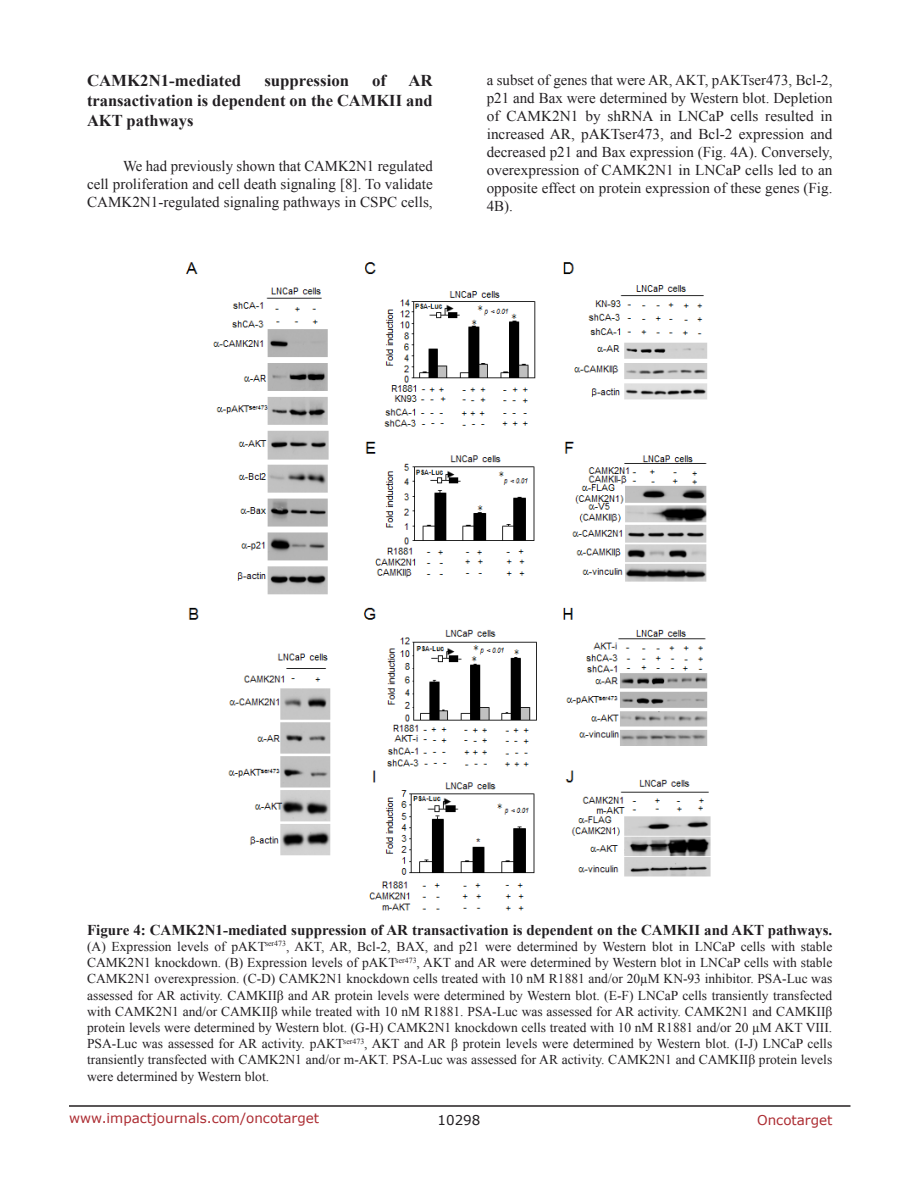
<style>
.page{position:relative;width:918px;height:1188px;background:#fff}
.page>*{position:absolute;margin:0;border:0;box-sizing:border-box;transform-origin:0 0}
.SubHeading{font:700 16.5px/19.8px "Times New Roman";color:#221f22;text-align:justify}
.BodyText{font:15px/18px "Times New Roman";color:#221f22;text-align:justify}
.FigureText{font:700 15px "Times New Roman";color:#221f22}
.FigureText-2{font:13.5px/16.2px "Times New Roman";color:#221f22;text-align:justify}
.t1{font:13.5px "Verdana";color:#ac2b31}
.t2{font:13.5px "Verdana";color:#221f22}
.s1{color:#231f20}
</style>
<div class="page">
<hr style="left:69px;top:1105px;width:781px;height:2px;background:#231f20">
<img style="left:185px;top:262px;width:526px;height:649px">
<p class="SubHeading" style="left:87px;top:70px;width:156px">CAMK2N1-mediated</p>
<p class="SubHeading" style="left:264px;top:70px;width:86px">suppression</p>
<p class="SubHeading" style="left:372px;top:70px;width:16px">of</p>
<p class="SubHeading" style="left:87px;top:70px;width:347px;text-indent:321px">AR transactivation is dependent on the CAMKII and AKT pathways</p>
<p class="BodyText" style="left:87px;top:157px;width:347px;text-indent:36px">We had previously shown that CAMK2N1 regulated cell proliferation and cell death signaling [8]. To validate CAMK2N1-regulated signaling pathways in CSPC cells,</p>
<p class="BodyText" style="left:487px;top:71px;width:347px">a subset of genes that were AR, AKT, pAKTser473, Bcl-2, p21 and Bax were determined by Western blot. Depletion of CAMK2N1 by shRNA in LNCaP cells resulted in increased AR, pAKTser473, and Bcl-2 expression and decreased p21 and Bax expression (Fig. 4A). Conversely, overexpression of CAMK2N1 in LNCaP cells led to an opposite effect on protein expression of these genes (Fig.<br>4B).</p>
<p class="FigureText" style="left:87px;top:919px;width:747px">Figure 4: CAMK2N1-mediated suppression of AR transactivation is dependent on the CAMKII and AKT pathways.</p>
<p class="FigureText-2" style="left:87px;top:938px;width:747px">(A) Expression levels of pAKT<sup>ser473</sup>, AKT, AR, Bcl-2, BAX, and p21 were determined by Western blot in LNCaP cells with stable CAMK2N1 knockdown. (B) Expression levels of pAKT<sup>ser473</sup>, AKT and AR were determined by Western blot in LNCaP cells with stable CAMK2N1 overexpression. (C-D) CAMK2N1 knockdown cells treated with 10 nM R1881 and/or 20µM KN-93 inhibitor. PSA-Luc was assessed for AR activity. CAMKIIβ and AR protein levels were determined by Western blot. (E-F) LNCaP cells transiently transfected <span class="s1">with</span> CAMK2N1 and/or CAMKIIβ while treated with 10 nM R1881. PSA-Luc was assessed for AR activity. CAMK2N1 and CAMKIIβ protein levels were determined by Western blot. (G-H) CAMK2N1 knockdown cells treated with 10 nM R1881 and/or 20 µM AKT VIII.<br>PSA-Luc was assessed for AR activity. pAKT<sup>ser473</sup>, AKT and AR β protein levels were determined by Western blot. (I-J) LNCaP cells transiently transfected <span class="s1">with</span> CAMK2N1 and/or m-AKT. PSA-Luc was assessed for AR activity. CAMK2N1 and CAMKIIβ protein levels were determined by Western blot.</p>
<p class="t1" style="left:69px;top:1109px;width:252px">www.impactjournals.com/oncotarget</p>
<p class="t2" style="left:438px;top:1111px;width:44px">10298</p>
<p class="t1" style="left:757px;top:1111px;width:77px">Oncotarget</p>
</div>
